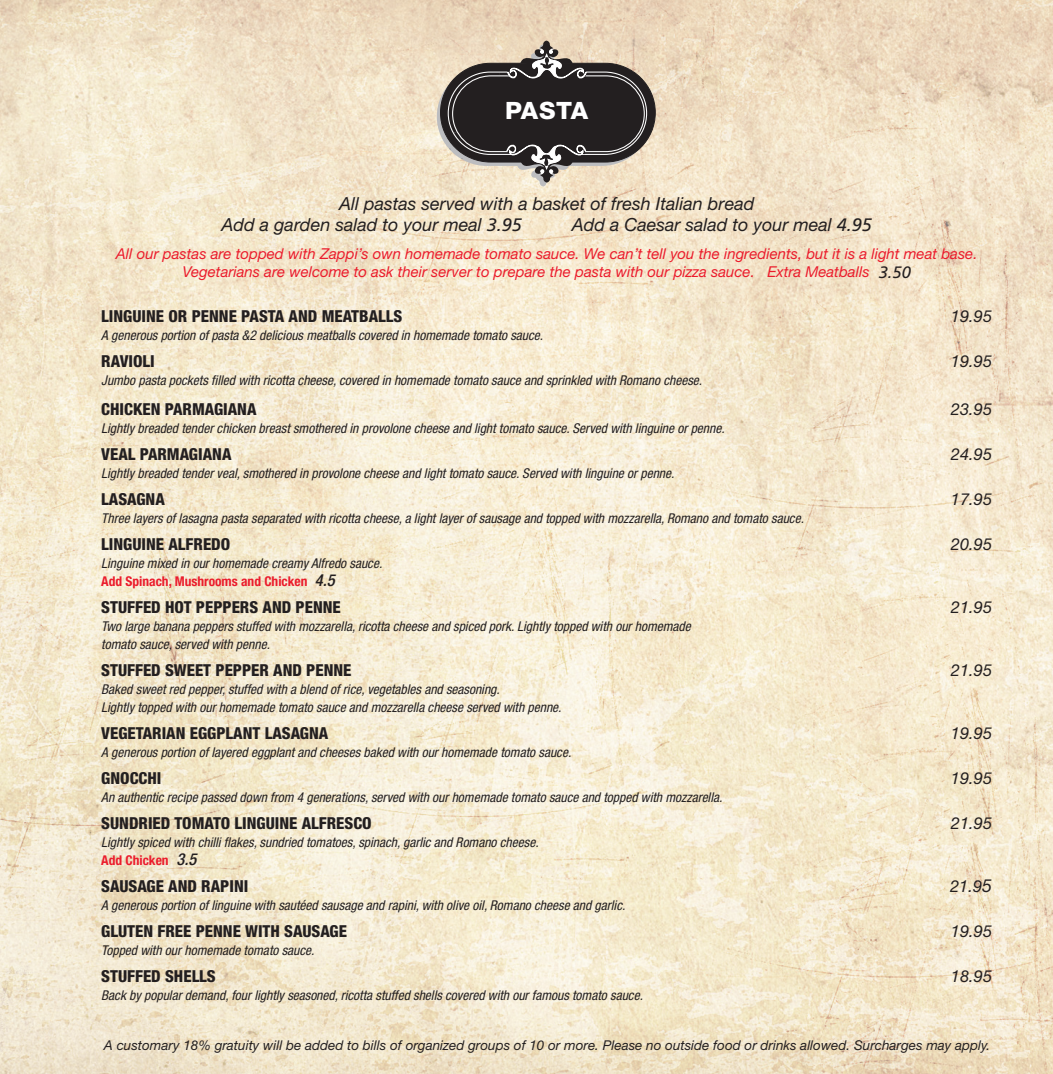
<style>
.page{position:relative;width:1053px;height:1074px;background:#fff}
.page>*{position:absolute;margin:0;border:0;box-sizing:border-box;transform-origin:0 0}
.t1{font:800 23.85px "Helvetica Neue";letter-spacing:-.005em;color:#fff}
.t2{font:italic 18px/21.6px "Helvetica Neue";color:#231f20}
.t3{font:800 condensed 16.5px "Helvetica Neue";color:#231f20}
.t4{font:italic 16.5px "Helvetica Neue";color:#231f20}
.t5{font:italic 15px/18px "Helvetica Neue";color:#eb1c2c;text-align:center}
.t6{font:italic condensed 13.5px/18px "Helvetica Neue";color:#231f20}
.t7{font:italic 13.5px "Helvetica Neue";color:#231f20}
.s1{font-family:"Frutiger"}
.s2{font-family:"Frutiger";font-size:16.5px;color:#231f20}
.s3{font-weight:700;font-style:normal;color:#eb1c2c}
.s4{font-weight:500;font-size:16.5px}
.s5{font-size:18px}
</style>
<div class="page">
<img style="left:0;top:425px;width:456px;height:648px">
<img style="left:0;top:0;width:1053px;height:425px">
<img style="left:456px;top:424px;width:597px;height:649px">
<svg style="left:437px;top:41px;width:219px;height:145px;background:#776f67"></svg>
<h1 class="t1" style="left:505px;top:96px;width:84px">PASTA</h1>
<h2 class="t2" style="left:222px;top:192px;width:534px;text-indent:118px">All pastas served with a basket of fresh Italian bread<br>Add a garden salad to your meal <span class="s1">3.95</span></h2>
<h2 class="t2" style="left:572px;top:214px;width:302px">Add a Caesar salad to your meal <span class="s1">4.95</span></h2>
<p class="t5" style="left:116px;top:244px;width:863px">All our pastas are topped with Zappi’s own homemade tomato sauce. We can’t tell you the ingredients, but it is a light meat base.<br>Vegetarians are welcome to ask their server to prepare the pasta with our pizza sauce. Extra Meatballs <span class="s2">3.50</span></p>
<p class="t3" style="left:101px;top:306px;width:303px">LINGUINE OR PENNE PASTA AND MEATBALLS</p>
<p class="t4" style="left:951px;top:306px;width:43px">19.95</p>
<p class="t6" style="left:101px;top:326px;width:443px">A generous portion of pasta &amp;2 delicious meatballs covered in homemade tomato sauce.</p>
<p class="t3" style="left:101px;top:351px;width:55px">RAVIOLI</p>
<p class="t4" style="left:951px;top:351px;width:43px">19.95</p>
<p class="t6" style="left:101px;top:371px;width:602px">Jumbo pasta pockets filled with ricotta cheese, covered in homemade tomato sauce and sprinkled with Romano cheese.</p>
<p class="t3" style="left:101px;top:399px;width:157px">CHICKEN PARMAGIANA</p>
<p class="t4" style="left:951px;top:399px;width:43px">23.95</p>
<p class="t6" style="left:101px;top:419px;width:625px">Lightly breaded tender chicken breast smothered in provolone cheese and light tomato sauce. Served with linguine or penne.</p>
<p class="t3" style="left:101px;top:444px;width:132px">VEAL PARMAGIANA</p>
<p class="t4" style="left:951px;top:444px;width:43px">24.95</p>
<p class="t6" style="left:101px;top:464px;width:575px">Lightly breaded tender veal, smothered in provolone cheese and light tomato sauce. Served with linguine or penne.</p>
<p class="t3" style="left:101px;top:489px;width:65px">LASAGNA</p>
<p class="t4" style="left:951px;top:489px;width:43px">17.95</p>
<p class="t6" style="left:101px;top:509px;width:704px">Three layers of lasagna pasta separated with ricotta cheese, a light layer of sausage and topped with mozzarella, Romano and tomato sauce.</p>
<p class="t3" style="left:101px;top:534px;width:130px">LINGUINE ALFREDO</p>
<p class="t4" style="left:951px;top:534px;width:43px">20.95</p>
<p class="t6" style="left:101px;top:554px;width:283px">Linguine mixed in our homemade creamy Alfredo sauce.<br><span class="s3">Add Spinach, Mushrooms and Chicken</span> <span class="s4">4.5</span></p>
<p class="t3" style="left:101px;top:597px;width:241px">STUFFED HOT PEPPERS AND PENNE</p>
<p class="t4" style="left:951px;top:597px;width:43px">21.95</p>
<p class="t6" style="left:101px;top:617px;width:591px">Two large banana peppers stuffed with mozzarella, ricotta cheese and spiced pork. Lightly topped with our homemade tomato sauce, served with penne.</p>
<p class="t3" style="left:101px;top:660px;width:252px">STUFFED SWEET PEPPER AND PENNE</p>
<p class="t4" style="left:951px;top:660px;width:43px">21.95</p>
<p class="t6" style="left:101px;top:680px;width:462px">Baked sweet red pepper, stuffed with a blend of rice, vegetables and seasoning.<br>Lightly topped with our homemade tomato sauce and mozzarella cheese served with penne.</p>
<p class="t3" style="left:101px;top:723px;width:229px">VEGETARIAN EGGPLANT LASAGNA</p>
<p class="t4" style="left:951px;top:723px;width:43px">19.95</p>
<p class="t6" style="left:101px;top:743px;width:472px">A generous portion of layered eggplant and cheeses baked with our homemade tomato sauce.</p>
<p class="t3" style="left:101px;top:768px;width:62px">GNOCCHI</p>
<p class="t4" style="left:951px;top:768px;width:43px">19.95</p>
<p class="t6" style="left:101px;top:788px;width:623px">An authentic recipe passed down from 4 generations, served with our homemade tomato sauce and topped with mozzarella.</p>
<p class="t3" style="left:101px;top:813px;width:272px">SUNDRIED TOMATO LINGUINE ALFRESCO</p>
<p class="t4" style="left:951px;top:813px;width:43px">21.95</p>
<p class="t6" style="left:101px;top:833px;width:439px">Lightly spiced with chilli flakes, sundried tomatoes, spinach, garlic and Romano cheese.<br><span class="s3">Add Chicken</span> <span class="s4">3.5</span></p>
<p class="t3" style="left:101px;top:876px;width:149px">SAUSAGE AND RAPINI</p>
<p class="t4" style="left:950px;top:876px;width:44px">21.9<span class="s5">5</span></p>
<p class="t6" style="left:101px;top:896px;width:526px">A generous portion of linguine with sautéed sausage and rapini, with olive oil, Romano cheese and garlic.</p>
<p class="t3" style="left:101px;top:921px;width:247px">GLUTEN FREE PENNE WITH SAUSAGE</p>
<p class="t4" style="left:951px;top:921px;width:43px">19.95</p>
<p class="t6" style="left:101px;top:941px;width:215px">Topped with our homemade tomato sauce.</p>
<p class="t3" style="left:101px;top:966px;width:116px">STUFFED SHELLS</p>
<p class="t4" style="left:951px;top:966px;width:43px">18.95</p>
<p class="t6" style="left:101px;top:986px;width:543px">Back by popular demand, four lightly seasoned, ricotta stuffed shells covered with our famous tomato sauce.</p>
<p class="t7" style="left:104px;top:1036px;width:888px">A customary 18% gratuity will be added to bills of organized groups of 10 or more. Please no outside food or drinks allowed. Surcharges may apply.</p>
</div>
